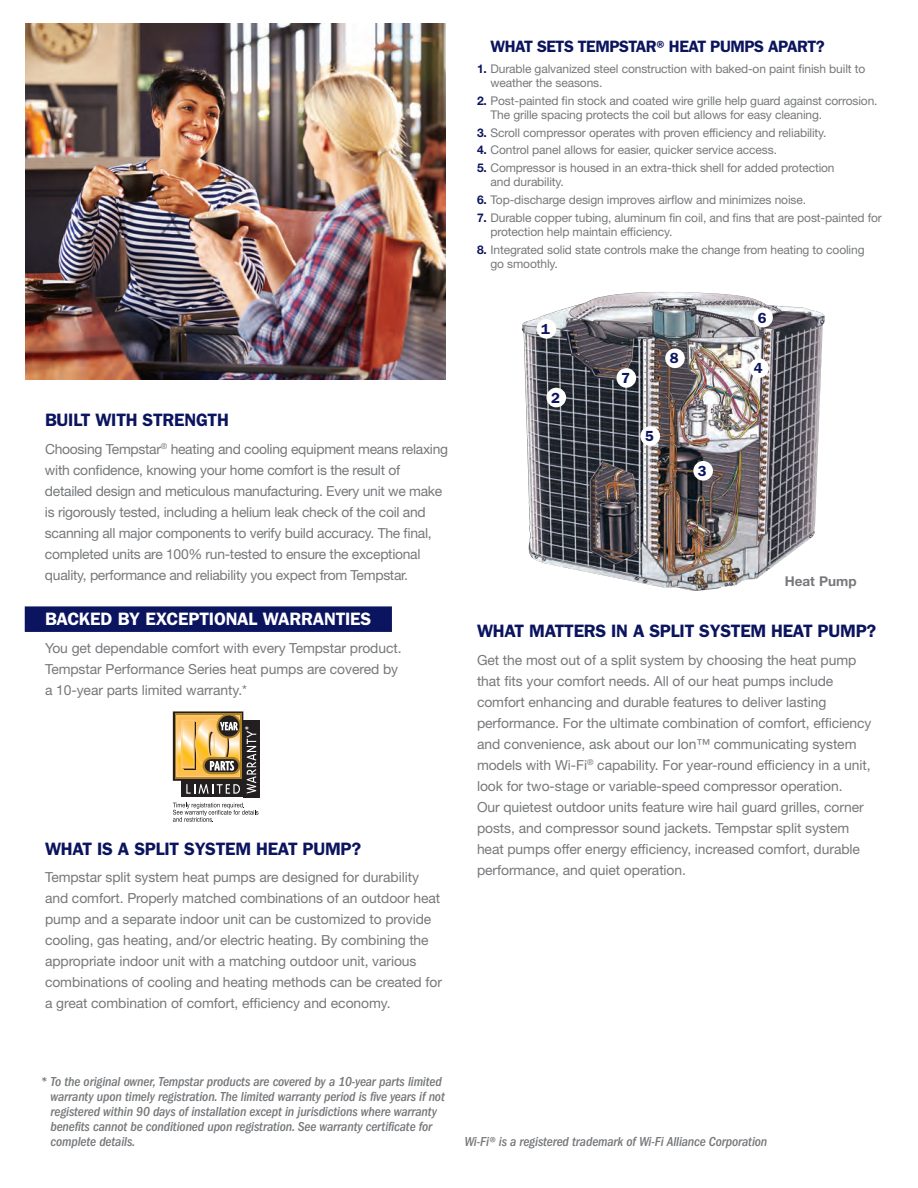
<style>
.page{position:relative;width:918px;height:1188px;background:#fff}
.page>*{position:absolute;margin:0;border:0;box-sizing:border-box;transform-origin:0 0}
.T-Purple_header{font:600 18px "ITC Franklin Gothic Std";letter-spacing:-.015em;color:#0b145e}
.T-White_header_with{font:600 18px "ITC Franklin Gothic Std";letter-spacing:-.015em;color:#fff}
.T-Indent_purple_head{font:600 16.5px "ITC Franklin Gothic Std";letter-spacing:-.03em;color:#0b145e}
.t1{font:600 14.7px "ITC Franklin Gothic Std";color:#0b145e}
.T-body_copy{font:13.8px/21px "Helvetica Neue LT Std";letter-spacing:-.005em;color:#76787b}
.T-Disclaimer_grey_it{font:italic 500 condensed 13.5px/15px "ITC Franklin Gothic Std";letter-spacing:-.01em;color:#76787b}
.t2{font:700 13.5px "Helvetica Neue LT Std";color:#76787b}
.t3{font:12px/14.2px "Helvetica Neue LT Std";letter-spacing:-.01em;color:#76787b}
.s1{font-weight:700;color:#0b145e}
</style>
<div class="page">
<div style="left:25px;top:606px;width:367px;height:26px;background:#0b145e"></div>
<div style="left:173px;top:711px;width:70px;height:70px;border:4px solid #231f20"></div>
<svg style="left:175px;top:714px;width:66px;height:65px"></svg>
<div style="left:181px;top:781px;width:63px;height:16px;background:#231f20"></div>
<div style="left:243px;top:720px;width:17px;height:77px;background:#231f20"></div>
<svg style="left:179px;top:718px;width:7px;height:57px"></svg>
<div style="left:177px;top:716px;width:63px;height:61px;border:1px solid #fdcb8a"></div>
<div style="left:184px;top:722px;width:12px;height:47px;background:#ab8124"></div>
<svg style="left:184px;top:722px;width:2px;height:44px"></svg>
<div style="left:182px;top:720px;width:12px;height:48px;border:1px solid #fdcb8a"></div>
<svg style="left:217px;top:715px;width:23px;height:22px"></svg>
<div style="left:217px;top:714px;width:24px;height:24px;border:2px solid #ab8124;border-radius:50%"></div>
<svg style="left:173px;top:803px;width:85px;height:19px"></svg>
<img style="left:26px;top:23px;width:420px;height:357px">
<img style="left:522px;top:292px;width:303px;height:299px">
<div style="left:537px;top:319px;width:19px;height:20px;background:#fff;border-radius:50%"></div>
<div style="left:749px;top:358px;width:20px;height:20px;background:#fff;border-radius:50%"></div>
<div style="left:640px;top:426px;width:20px;height:20px;background:#fff;border-radius:50%"></div>
<div style="left:617px;top:368px;width:19px;height:20px;background:#fff;border-radius:50%"></div>
<div style="left:665px;top:348px;width:20px;height:20px;background:#fff;border-radius:50%"></div>
<div style="left:753px;top:308px;width:20px;height:19px;background:#fff;border-radius:50%"></div>
<div style="left:693px;top:461px;width:20px;height:20px;background:#fff;border-radius:50%"></div>
<div style="left:546px;top:388px;width:20px;height:19px;background:#fff;border-radius:50%"></div>
<svg style="left:186px;top:718px;width:70px;height:76px"></svg>
<p class="T-Purple_header" style="left:45px;top:409px;width:185px">BUILT WITH STRENGTH</p>
<p class="T-body_copy" style="left:45px;top:438px;width:405px">Choosing Tempstar<sup>®</sup> heating and cooling equipment means relaxing with confidence, knowing your home comfort is the result of detailed design and meticulous manufacturing. Every unit we make is rigorously tested, including a helium leak check of the coil and scanning all major components to verify build accuracy. The final, completed units are 100% run-tested to ensure the exceptional quality, performance and reliability you expect from Tempstar.</p>
<p class="T-White_header_with" style="left:45px;top:608px;width:328px">BACKED BY EXCEPTIONAL WARRANTIES</p>
<p class="T-body_copy" style="left:45px;top:637px;width:358px">You get dependable comfort with every Tempstar product.<br>Tempstar Performance Series heat pumps are covered by a 10-year parts limited warranty.*</p>
<p class="T-Purple_header" style="left:45px;top:838px;width:318px">WHAT IS A SPLIT SYSTEM HEAT PUMP?</p>
<p class="T-body_copy" style="left:45px;top:867px;width:398px">Tempstar split system heat pumps are designed for durability and comfort. Properly matched combinations of an outdoor heat pump and a separate indoor unit can be customized to provide cooling, gas heating, and/or electric heating. By combining the appropriate indoor unit with a matching outdoor unit, various combinations of cooling and heating methods can be created for a great combination of comfort, efficiency and economy.</p>
<p class="T-Indent_purple_head" style="left:490px;top:36px;width:336px">WHAT SETS TEMPSTAR® HEAT PUMPS APART?</p>
<p class="t3" style="left:490px;top:61px;width:376px;text-indent:-14px"><span class="s1">1.</span> Durable galvanized steel construction with baked-on paint finish built to weather the seasons.</p>
<p class="t3" style="left:491px;top:93px;width:389px;text-indent:-14px"><span class="s1">2.</span> Post-painted fin stock and coated wire grille help guard against corrosion.<br>The grille spacing protects the coil but allows for easy cleaning.</p>
<p class="t3" style="left:477px;top:125px;width:351px"><span class="s1">3.</span> Scroll compressor operates with proven efficiency and reliability.</p>
<p class="t3" style="left:477px;top:143px;width:302px"><span class="s1">4.</span> Control panel allows for easier, quicker service access.</p>
<p class="t3" style="left:490px;top:161px;width:346px;text-indent:-13px"><span class="s1">5.</span> Compressor is housed in an extra-thick shell for added protection and durability.</p>
<p class="t3" style="left:477px;top:193px;width:331px"><span class="s1">6.</span> Top-discharge design improves airflow and minimizes noise.</p>
<p class="t3" style="left:490px;top:210px;width:393px;text-indent:-14px"><span class="s1">7.</span> Durable copper tubing, aluminum fin coil, and fins that are post-painted for protection help maintain efficiency.</p>
<p class="t3" style="left:491px;top:242px;width:376px;text-indent:-14px"><span class="s1">8.</span> Integrated solid state controls make the change from heating to cooling go smoothly.</p>
<p class="t1" style="left:541px;top:320px;width:10px">1</p>
<p class="t1" style="left:551px;top:389px;width:10px">2</p>
<p class="t1" style="left:621px;top:369px;width:10px">7</p>
<p class="t1" style="left:670px;top:350px;width:10px">8</p>
<p class="t1" style="left:645px;top:427px;width:10px">5</p>
<p class="t1" style="left:698px;top:462px;width:10px">3</p>
<p class="t1" style="left:758px;top:309px;width:10px">6</p>
<p class="t1" style="left:754px;top:359px;width:10px">4</p>
<p class="t2" style="left:785px;top:573px;width:73px">Heat Pump</p>
<p class="T-Purple_header" style="left:477px;top:620px;width:401px">WHAT MATTERS IN A SPLIT SYSTEM HEAT PUMP?</p>
<p class="T-body_copy" style="left:477px;top:649px;width:396px">Get the most out of a split system by choosing the heat pump that fits your comfort needs. All of our heat pumps include comfort enhancing and durable features to deliver lasting performance. For the ultimate combination of comfort, efficiency and convenience, ask about our Ion™ communicating system models with Wi-Fi<sup>®</sup> capability. For year-round efficiency in a unit, look for two-stage or variable-speed compressor operation.<br>Our quietest outdoor units feature wire hail guard grilles, corner posts, and compressor sound jackets. Tempstar split system heat pumps offer energy efficiency, increased comfort, durable performance, and quiet operation.</p>
<p class="T-Disclaimer_grey_it" style="left:51px;top:1074px;width:396px;text-indent:-10px">* To the original owner, Tempstar products are covered by a 10-year parts limited warranty upon timely registration. The limited warranty period is five years if not registered within 90 days of installation except in jurisdictions where warranty benefits cannot be conditioned upon registration. See warranty certificate for complete details.</p>
<p class="T-Disclaimer_grey_it" style="left:464px;top:1135px;width:305px">Wi-Fi® is a registered trademark of Wi-Fi Alliance Corporation</p>
</div>
